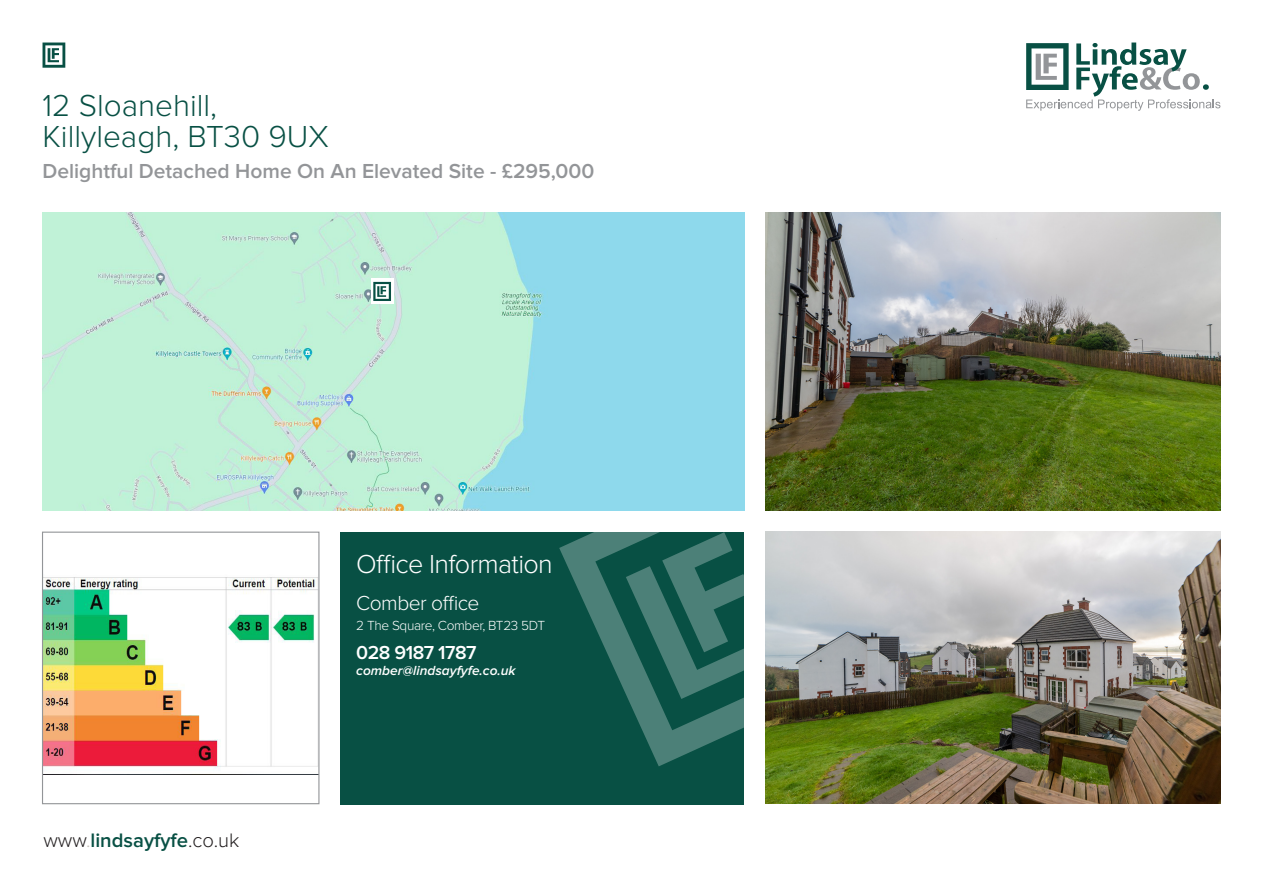
<style>
.page{position:relative;width:1263px;height:893px;background:#fff}
.page>*{position:absolute;margin:0;border:0;box-sizing:border-box;transform-origin:0 0}
.t1{font:300 31.5px "Proxima Nova";color:#085044}
.t2{font:300 27px "Proxima Nova";letter-spacing:-.025em;color:#fff}
.t3{font:600 21px "Proxima Nova";color:#939598}
.t4{font:300 21px "Proxima Nova";letter-spacing:-.025em;color:#fff}
.t5{font:600 20.25px "Proxima Nova";color:#085044}
.t6{font:600 19.5px "Proxima Nova";letter-spacing:-.025em;color:#fff}
.t7{font:300 13.65px "Proxima Nova";letter-spacing:-.025em;color:#fff}
.t8{font:italic 600 13.65px "Proxima Nova";color:#fff}
.s1{font-weight:300;color:#231f20}
.s2{font-weight:300;color:#c4bfb9}
</style>
<div class="page">
<svg style="left:1026px;top:43px;width:194px;height:68px"></svg>
<svg style="left:43px;top:43px;width:22px;height:25px"></svg>
<img style="left:43px;top:213px;width:701px;height:297px">
<div style="left:371px;top:279px;width:23px;height:25px;background:#fff"></div>
<svg style="left:373px;top:282px;width:18px;height:19px"></svg>
<img style="left:44px;top:577px;width:273px;height:198px">
<div style="left:42px;top:532px;width:277px;height:272px;border:1px solid #939598"></div>
<img style="left:765px;top:213px;width:455px;height:297px">
<img style="left:765px;top:532px;width:455px;height:272px">
<div style="left:340px;top:532px;width:404px;height:272px;background:#085044"></div>
<svg style="left:559px;top:532px;width:185px;height:234px"></svg>
<p class="t1" style="left:43px;top:91px;width:176px">12 Sloanehill,</p>
<p class="t1" style="left:43px;top:123px;width:288px">Killyleagh, BT30 9UX</p>
<p class="t3" style="left:43px;top:162px;width:553px">Delightful Detached Home On An Elevated Site - £295,000</p>
<p class="t2" style="left:356px;top:551px;width:198px">Office Information</p>
<p class="t5" style="left:43px;top:831px;width:198px"><span class="s1">www</span><span class="s2">.</span>lindsayfyfe<span class="s1">.co.uk</span></p>
<p class="t4" style="left:356px;top:593px;width:125px">Comber office</p>
<p class="t7" style="left:356px;top:619px;width:190px">2 The Square, Comber, BT23 5DT</p>
<p class="t6" style="left:356px;top:643px;width:122px">028 9187 1787</p>
<p class="t8" style="left:356px;top:664px;width:161px">comber@lindsayfyfe.co.uk</p>
</div>
